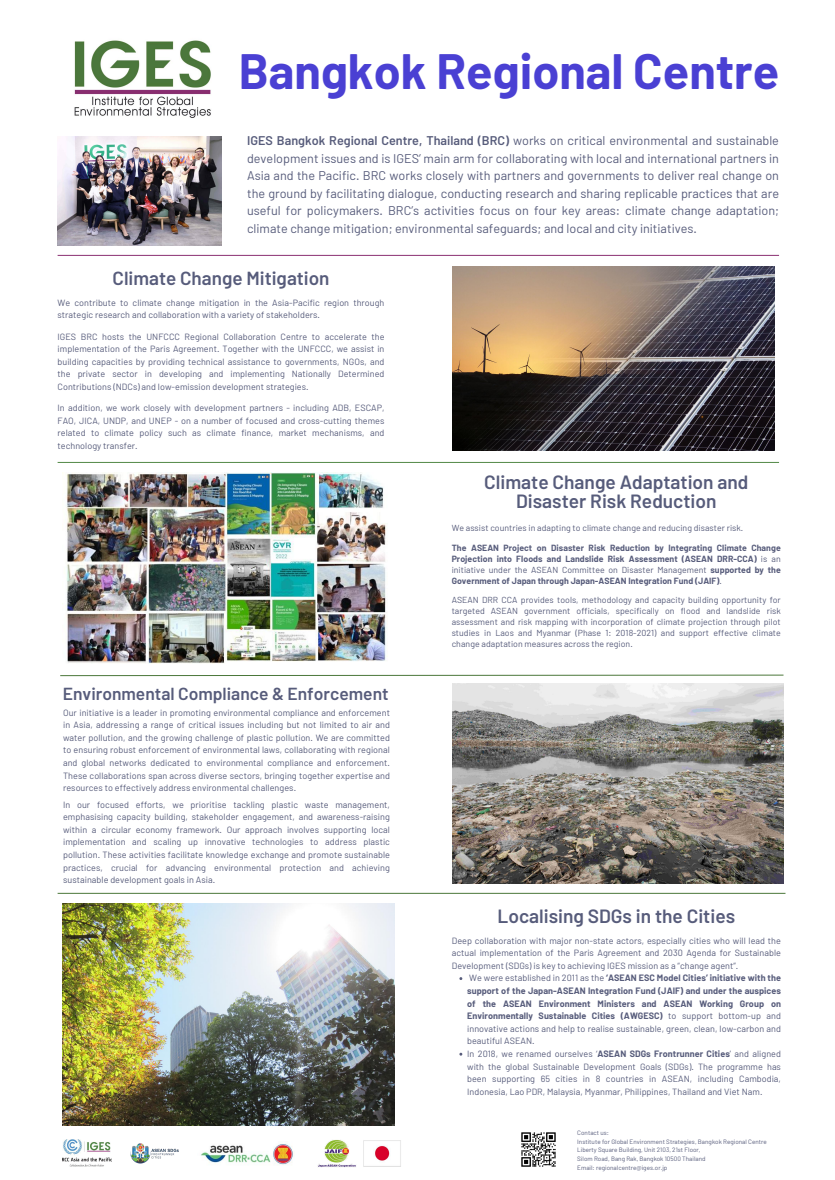
<style>
.page{position:relative;width:835px;height:1180px;background:#fff}
.page>*{position:absolute;margin:0;border:0;box-sizing:border-box;transform-origin:0 0}
.t1{font:700 48.47px "Barlow";color:#4a40d3}
.t2{font:600 19.14px/19.1px "Barlow";color:#575c7b;text-align:center}
.t3{font:600 18.9px "Barlow";color:#575c7b}
.t4{font:600 17.39px "Barlow";color:#575c7b}
.t5{font:12.6px/17.6px "Barlow";color:#575c7b;text-align:justify}
.t6{font:9.06px/12.6px "Barlow";letter-spacing:.005em;color:#575c7b;text-align:justify}
.t7{font:9.03px/12.6px "Barlow";letter-spacing:.005em;color:#575c7b;text-align:justify}
.t8{font:8.75px/11px "Barlow";letter-spacing:.005em;color:#575c7b;text-align:justify}
.t9{font:700 8.75px/11px "Barlow";letter-spacing:.005em;color:#575c7b;text-align:justify}
.t10{font:6.3px/8.6px "Barlow";letter-spacing:.005em;color:#575c7b}
.s1{font-weight:600}
.s2{font-weight:400}
.s3{font-weight:700}
</style>
<div class="page">
<img style="left:74px;top:40px;width:137px;height:78px">
<img style="left:130px;top:1143px;width:49px;height:21px">
<img style="left:62px;top:1140px;width:50px;height:26px">
<img style="left:201px;top:1143px;width:92px;height:22px">
<img style="left:521px;top:1132px;width:35px;height:35px">
<img style="left:317px;top:1140px;width:84px;height:27px">
<img style="left:62px;top:473px;width:326px;height:190px">
<hr style="left:58px;top:462px;width:720px;height:1px;background:#528846">
<svg style="left:60px;top:674px;width:723px;height:2px"></svg>
<hr style="left:58px;top:893px;width:727px;height:1px;background:#4b773a">
<hr style="left:58px;top:255px;width:720px;height:1px;background:#8b3072">
<img style="left:452px;top:266px;width:321px;height:185px">
<img style="left:62px;top:903px;width:332px;height:222px">
<img style="left:452px;top:683px;width:331px;height:200px">
<img style="left:57px;top:136px;width:164px;height:109px">
<h1 class="t1" style="left:239px;top:40px;width:542px">Bangkok Regional Centre</h1>
<p class="t5" style="left:247px;top:131px;width:533px"><span class="s1">IGES Bangkok Regional Centre, Thailand (BRC)</span> works on critical environmental and sustainable development issues and is IGES’ main arm for collaborating with local and international partners in Asia and the Pacific. BRC works closely with partners and governments to deliver real change on the ground by facilitating dialogue, conducting research and sharing replicable practices that are useful for policymakers. BRC’s activities focus on four key areas: climate change adaptation; climate change mitigation; environmental safeguards; and local and city initiatives.</p>
<h3 class="t3" style="left:112px;top:266px;width:218px">Climate Change Mitigation</h3>
<p class="t7" style="left:58px;top:296px;width:328px">We contribute to climate change mitigation in the Asia-Pacific region through strategic research and collaboration with a variety of stakeholders.</p>
<p class="t7" style="left:58px;top:330px;width:328px">IGES BRC hosts the UNFCCC Regional Collaboration Centre to accelerate the implementation of the Paris Agreement. Together with the UNFCCC, we assist in building capacities by providing technical assistance to governments, NGOs, and the private sector in developing and implementing Nationally Determined Contributions (NDCs) and low-emission development strategies.</p>
<p class="t7" style="left:58px;top:401px;width:328px">In addition, we work closely with development partners - including ADB, ESCAP, FAO, JICA, UNDP, and UNEP - on a number of focused and cross-cutting themes related to climate policy such as climate finance, market mechanisms, and technology transfer.</p>
<h3 class="t4" style="left:63px;top:683px;width:327px">Environmental Compliance &amp; Enforcement</h3>
<p class="t6" style="left:63px;top:705px;width:328px">Our initiative is a leader in promoting environmental compliance and enforcement in Asia, addressing a range of critical issues including but not limited to air and water pollution, and the growing challenge of plastic pollution. We are committed to ensuring robust enforcement of environmental laws, collaborating with regional and global networks dedicated to environmental compliance and enforcement.<br>These collaborations span across diverse sectors, bringing together expertise and resources to effectively address environmental challenges.</p>
<p class="t6" style="left:63px;top:797px;width:328px">In our focused efforts, we prioritise tackling plastic waste management, emphasising capacity building, stakeholder engagement, and awareness-raising within a circular economy framework. Our approach involves supporting local implementation and scaling up innovative technologies to address plastic pollution. These activities facilitate knowledge exchange and promote sustainable practices, crucial for advancing environmental protection and achieving sustainable development goals in Asia.</p>
<h2 class="t2" style="left:484px;top:471px;width:266px">Climate Change Adaptation and<br>Disaster Risk Reduction</h2>
<p class="t8" style="left:451px;top:522px;width:293px">We assist countries in adapting to climate change and reducing disaster risk.</p>
<p class="t9" style="left:451px;top:542px;width:330px">The ASEAN Project on Disaster Risk Reduction by Integrating Climate Change Projection into Floods and Landslide Risk Assessment (ASEAN DRR-CCA) <span class="s2">is an initiative under the ASEAN Committee on Disaster Management</span> supported by the Government of Japan through Japan-ASEAN Integration Fund (JAIF)<span class="s2">.</span></p>
<p class="t8" style="left:451px;top:594px;width:330px">ASEAN DRR CCA provides tools, methodology and capacity building opportunity for targeted ASEAN government officials, specifically on flood and landslide risk assessment and risk mapping with incorporation of climate projection through pilot studies in Laos and Myanmar (Phase 1: 2018-2021) and support effective climate change adaptation measures across the region.</p>
<h2 class="t2" style="left:497px;top:905px;width:239px">Localising SDGs in the Cities</h2>
<p class="t7" style="left:451px;top:933px;width:330px">Deep collaboration with major non-state actors, especially cities who will lead the actual implementation of the Paris Agreement and 2030 Agenda for Sustainable Development (SDGs) is key to achieving IGES mission as a “change agent”.</p>
<p class="t7" style="left:467px;top:971px;width:315px;text-align:left">We were established in 2011 as the <span class="s3">‘ASEAN ESC Model Cities’ initiative with the support of the Japan-ASEAN Integration Fund (JAIF) and under the auspices of the ASEAN Environment Ministers and ASEAN Working Group on Environmentally Sustainable Cities (AWGESC)</span> to support bottom-up and innovative actions and help to realise sustainable, green, clean, low-carbon and beautiful ASEAN.<br>In 2018, we renamed ourselves ‘<span class="s3">ASEAN SDGs Frontrunner Cities</span>’ and aligned with the global Sustainable Development Goals (SDGs). The programme has been supporting 65 cities in 8 countries in ASEAN, including Cambodia, Indonesia, Lao PDR, Malaysia, Myanmar, Philippines, Thailand and Viet Nam.</p>
<p class="t10" style="left:577px;top:1128px;width:191px">Contact us:<br>Institute for Global Environment Strategies, Bangkok Regional Centre Liberty Square Building, Unit 2103, 21st Floor,<br>Silom Road, Bang Rak, Bangkok 10500 Thailand<br>Email: regionalcentre@iges.or.jp</p>
</div>
